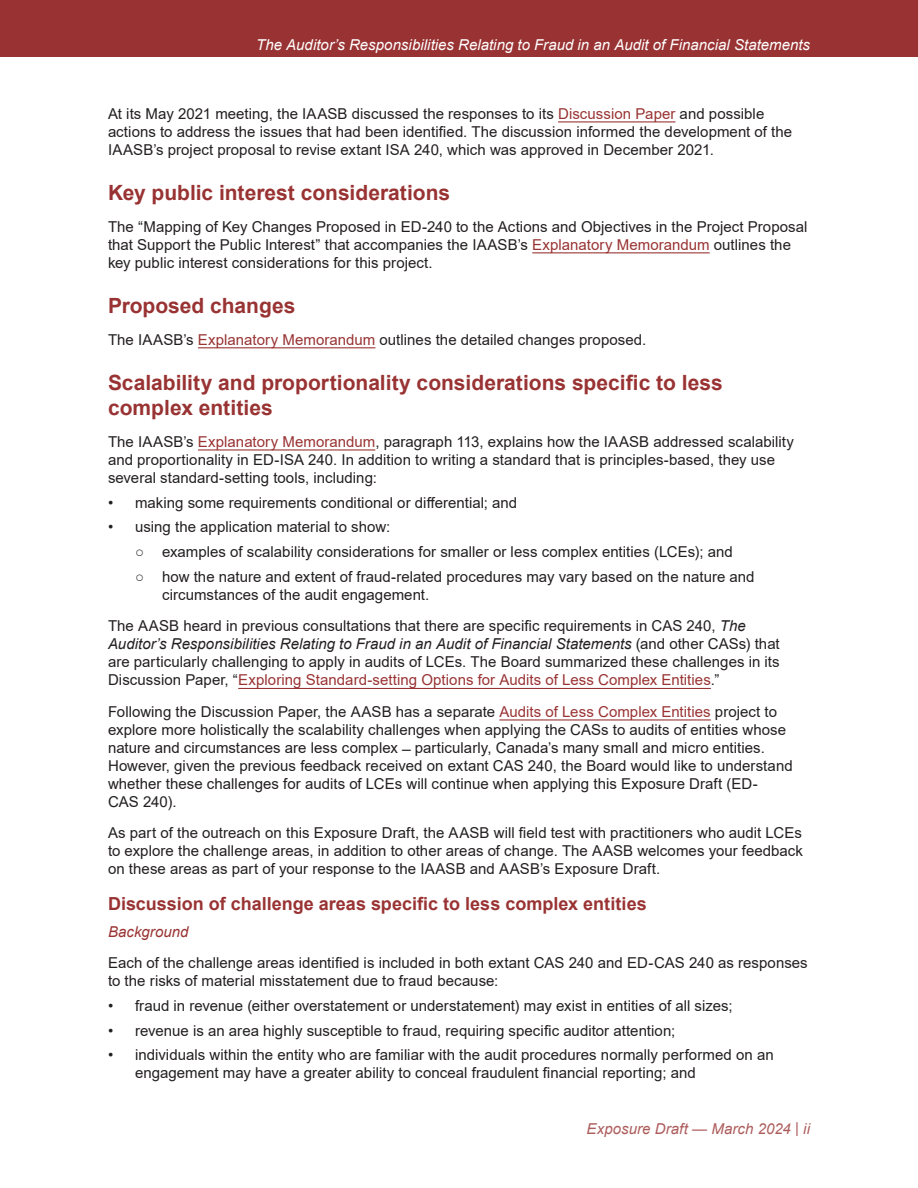
<style>
.page{position:relative;width:918px;height:1188px;background:#fff}
.page>*{position:absolute;margin:0;border:0;box-sizing:border-box;transform-origin:0 0}
.t1{font:700 21px/25.2px "Arial";color:#933}
.t2{font:700 18px "Arial";color:#933}
.t3{font:15px/18px "Arial";letter-spacing:.005em;color:#231f20}
.t4{font:italic 15px "Arial";color:#fff}
.t5{font:italic 15px "Arial";letter-spacing:.005em;color:#ad5c5c}
.t6{font:italic 15px "Arial";letter-spacing:.005em;color:#933}
.s1{color:#933}
.s2{font-style:italic}
</style>
<div class="page">
<div style="left:0;top:0;width:918px;height:57px;background:#933"></div>
<hr style="left:558px;top:121px;width:117px;height:1px;background:#933">
<hr style="left:532px;top:252px;width:178px;height:1px;background:#933">
<hr style="left:198px;top:347px;width:177px;height:1px;background:#933">
<hr style="left:198px;top:449px;width:177px;height:2px;background:#933">
<hr style="left:238px;top:688px;width:473px;height:1px;background:#933">
<hr style="left:499px;top:719px;width:212px;height:2px;background:#933">
<p class="t4" style="left:256px;top:35px;width:555px">The Auditor’s Responsibilities Relating to Fraud in an Audit of Financial Statements</p>
<p class="t3" style="left:108px;top:105px;width:686px">At its May 2021 meeting, the IAASB discussed the responses to its <span class="s1">Discussion Paper</span> and possible actions to address the issues that had been identified. The discussion informed the development of the<br>IAASB’s project proposal to revise extant ISA 240, which was approved in December 2021.</p>
<h2 class="t1" style="left:108px;top:181px;width:344px">Key public interest considerations</h2>
<p class="t3" style="left:108px;top:218px;width:701px">The “Mapping of Key Changes Proposed in ED-240 to the Actions and Objectives in the Project Proposal that Support the Public Interest” that accompanies the IAASB’s <span class="s1">Explanatory Memorandum</span> outlines the key public interest considerations for this project.</p>
<h2 class="t1" style="left:108px;top:294px;width:189px">Proposed changes</h2>
<p class="t3" style="left:108px;top:330px;width:540px">The IAASB’s <span class="s1">Explanatory Memorandum</span> outlines the detailed changes proposed.</p>
<h2 class="t1" style="left:108px;top:371px;width:616px">Scalability and proportionality considerations specific to less complex entities</h2>
<p class="t3" style="left:108px;top:433px;width:687px">The IAASB’s <span class="s1">Explanatory Memorandum</span>, paragraph 113, explains how the IAASB addressed scalability and proportionality in ED-ISA 240. In addition to writing a standard that is principles-based, they use several standard-setting tools, including:</p>
<p class="t3" style="left:108px;top:493px;width:411px">• making some requirements conditional or differential; and</p>
<p class="t3" style="left:108px;top:518px;width:284px">• using the application material to show:</p>
<p class="t3" style="left:135px;top:543px;width:599px">○ examples of scalability considerations for smaller or less complex entities (LCEs); and</p>
<p class="t3" style="left:162px;top:568px;width:594px;text-indent:-27px">○ how the nature and extent of fraud-related procedures may vary based on the nature and circumstances of the audit engagement.</p>
<p class="t3" style="left:108px;top:617px;width:673px">The AASB heard in previous consultations that there are specific requirements in CAS 240, <span class="s2">The Auditor’s Responsibilities Relating to Fraud in an Audit of Financial Statements</span> (and other CASs) that are particularly challenging to apply in audits of LCEs. The Board summarized these challenges in its Discussion Paper, “<span class="s1">Exploring Standard-setting Options for Audits of Less Complex Entities</span>.”</p>
<p class="t3" style="left:108px;top:703px;width:686px">Following the Discussion Paper, the AASB has a separate <span class="s1">Audits of Less Complex Entities</span> project to explore more holistically the scalability challenges when applying the CASs to audits of entities whose nature and circumstances are less complex ̶particularly, Canada’s many small and micro entities.<br>However, given the previous feedback received on extant CAS 240, the Board would like to understand whether these challenges for audits of LCEs will continue when applying this Exposure Draft (ED-<br>CAS 240).</p>
<p class="t3" style="left:108px;top:824px;width:697px;text-align:justify">As part of the outreach on this Exposure Draft, the AASB will field test with practitioners who audit LCEs to explore the challenge areas, in addition to other areas of change. The AASB welcomes your feedback on these areas as part of your response to the IAASB and AASB’s Exposure Draft.</p>
<h3 class="t2" style="left:108px;top:891px;width:540px">Discussion of challenge areas specific to less complex entities</h3>
<h4 class="t6" style="left:108px;top:922px;width:82px">Background</h4>
<p class="t3" style="left:108px;top:954px;width:701px">Each of the challenge areas identified is included in both extant CAS 240 and ED-CAS 240 as responses to the risks of material misstatement due to fraud because:</p>
<p class="t3" style="left:108px;top:996px;width:626px">• fraud in revenue (either overstatement or understatement) may exist in entities of all sizes;</p>
<p class="t3" style="left:108px;top:1021px;width:569px">• revenue is an area highly susceptible to fraud, requiring specific auditor attention;</p>
<p class="t3" style="left:135px;top:1046px;width:640px;text-indent:-27px">• individuals within the entity who are familiar with the audit procedures normally performed on an engagement may have a greater ability to conceal fraudulent financial reporting; and</p>
<p class="t5" style="left:587px;top:1119px;width:225px">Exposure Draft — March 2024 | ii</p>
</div>
